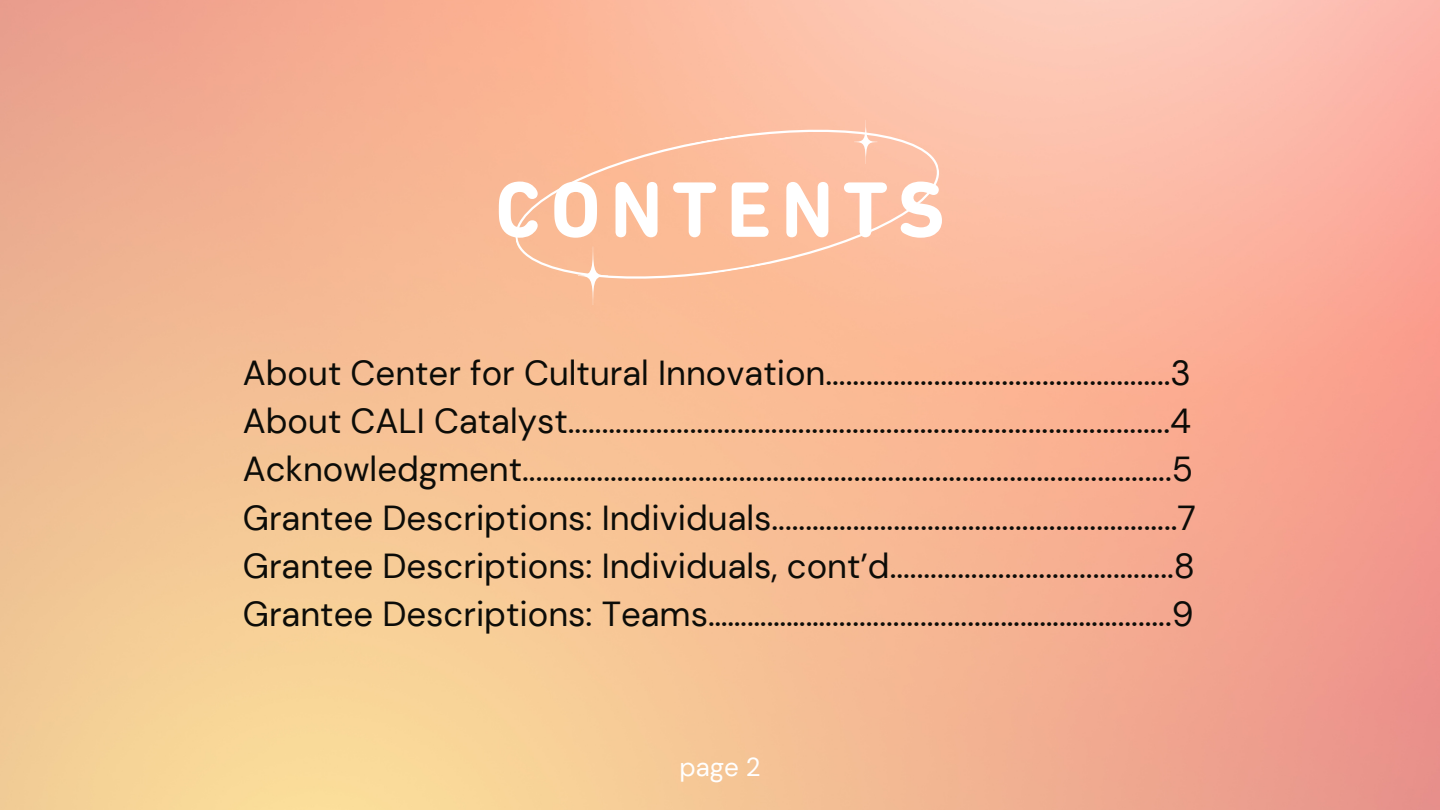
<style>
.page{position:relative;width:1440px;height:810px;background:#fff}
.page>*{position:absolute;margin:0;border:0;box-sizing:border-box;transform-origin:0 0}
.t1{font:700 80px "DIN Next Rounded LT Pro";letter-spacing:.12em;color:#fff}
.t2{font:34.7px/48.3px "DM Sans";color:#0c0c08}
.t3{font:25.9px "DM Sans";color:#fff}
</style>
<div class="page">
<svg style="left:510px;top:119px;width:435px;height:170px;background:#fbbd9c"></svg>
<svg style="left:855px;top:120px;width:22px;height:44px"></svg>
<svg style="left:578px;top:247px;width:30px;height:58px;background:#fac3a1"></svg>
<p class="t1" style="left:495px;top:177px;width:451px">CONTENTS</p>
<h1 class="t2" style="left:243px;top:349px;width:955px">About Center for Cultural Innovation...................................................3<br>About CALI Catalyst.........................................................................................4<br>Acknowledgment................................................................................................5<br>Grantee Descriptions: Individuals............................................................7<br>Grantee Descriptions: Individuals, cont’d..........................................8<br>Grantee Descriptions: Teams……………….......................…………………........9</h1>
<p class="t3" style="left:679px;top:750px;width:83px">page 2</p>
</div>
